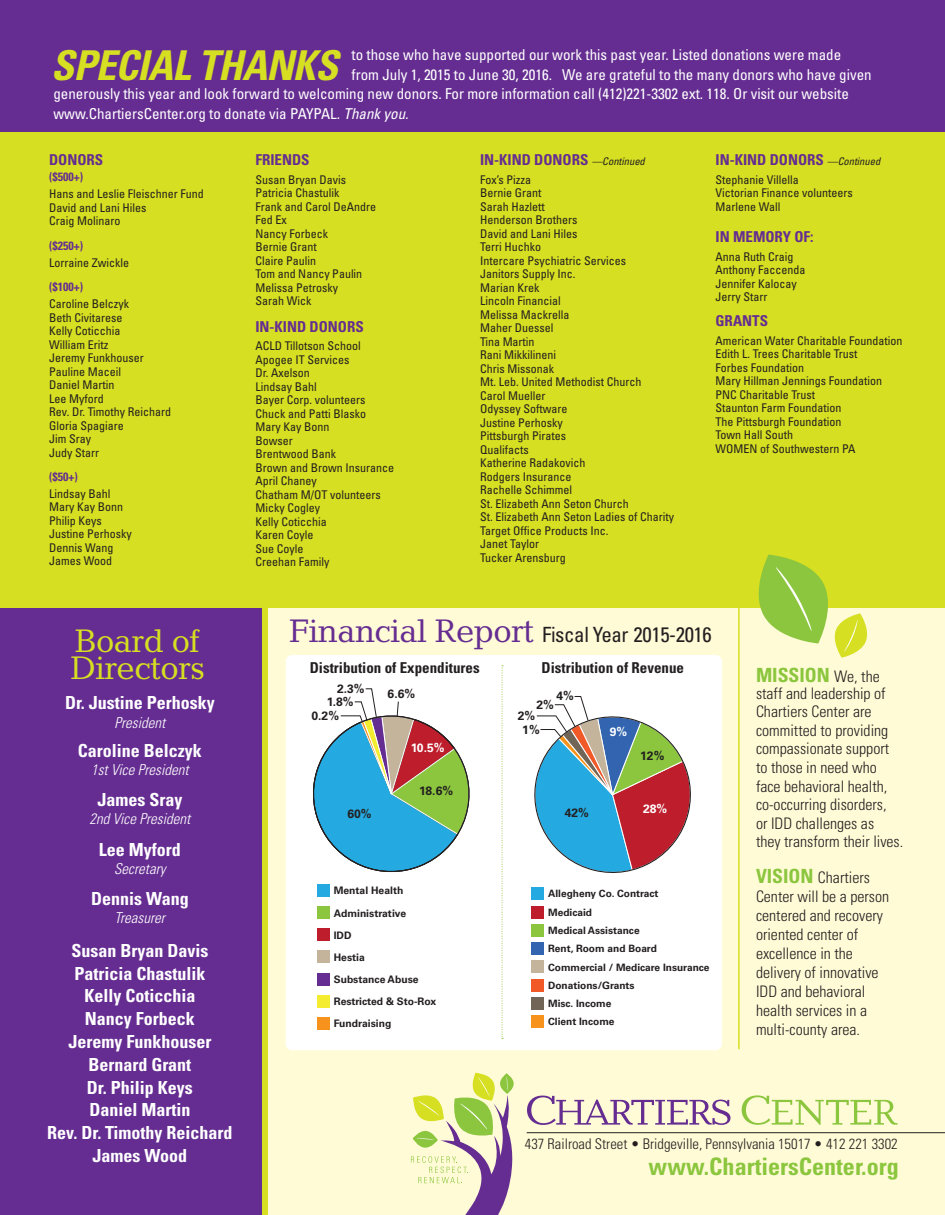
<style>
.page{position:relative;width:945px;height:1215px;background:#fff}
.page>*{position:absolute;margin:0;border:0;box-sizing:border-box;transform-origin:0 0}
.t1{font:italic 700 condensed 41.1px "Univers LT Std";letter-spacing:-.02em;color:#d6df21}
.t2{font:33px/27.6px "Candida Std";letter-spacing:-.02em;color:#d6df21}
.t3{font:700 condensed 24px "Univers LT Std";color:#8bc63e}
.t4{font:condensed 21px "Univers LT Std";letter-spacing:-.02em;color:#231f20}
.t5{font:700 condensed 19.5px "Univers LT Std";color:#8bc63e}
.t6{font:700 condensed 18px/22.8px "Univers LT Std";color:#fff;text-align:center}
.t7{font:300 condensed 15.9px/18.6px "Univers LT Std";color:#231f20}
.t8{font:condensed 15px "Univers LT Std";color:#fff}
.t9{font:700 condensed 15px "Univers LT Std";color:#652d91}
.t10{font:italic 300 condensed 15px "Univers LT Std";color:#fff}
.t11{font:700 condensed 15px "Univers LT Std";color:#231f20}
.t12{font:300 condensed 14.7px "Univers LT Std";color:#231f20}
.t13{font:700 12.15px "Univers LT Std";color:#231f20}
.t14{font:700 12.15px "Univers LT Std";color:#fff}
.t15{font:condensed 12px/13.5px "Univers LT Std";color:#231f20}
.t16{font:700 condensed 12px "Univers LT Std";color:#652d91}
.t17{font:700 10.35px/22px "Univers LT Std";color:#231f20}
.t18{font:700 10.2px/18.5px "Univers LT Std";color:#231f20}
.s1{font-style:italic}
.s2{font-weight:400;font-style:italic;font-size:10.5px;color:#231f20}
.s3{font-family:"Candida Std";font-stretch:normal;font-size:33px;color:#652d91}
.s4{font-weight:300;font-size:15.9px;color:#231f20}
.s5{font-weight:700;font-size:19.5px;color:#8bc63e}
</style>
<div class="page">
<div style="left:0;top:608px;width:945px;height:607px;background:#fffbd6"></div>
<div style="left:286px;top:655px;width:436px;height:395px;background:#fff;border-radius:7px"></div>
<div style="left:0;top:608px;width:264px;height:607px;background:#652d91"></div>
<div style="left:262px;top:608px;width:6px;height:607px;background:#d6df21"></div>
<div style="left:0;top:0;width:945px;height:165px;background:#652d91"></div>
<div style="left:0;top:132px;width:945px;height:476px;background:#d6df21"></div>
<svg style="left:758px;top:555px;width:110px;height:103px"></svg>
<hr style="left:738px;top:603px;width:2px;height:446px;background:#d6df21">
<svg style="left:527px;top:1096px;width:203px;height:29px"></svg>
<svg style="left:742px;top:1095px;width:156px;height:30px"></svg>
<hr style="left:527px;top:1132px;width:418px;height:1px;background:#231f20">
<svg style="left:411px;top:1073px;width:103px;height:142px"></svg>
<div style="left:317px;top:885px;width:12px;height:12px;background:#24aae1"></div>
<div style="left:317px;top:907px;width:12px;height:12px;background:#8bc63e"></div>
<div style="left:317px;top:929px;width:12px;height:12px;background:#be1d2c"></div>
<div style="left:317px;top:973px;width:12px;height:12px;background:#652d91"></div>
<div style="left:317px;top:995px;width:12px;height:13px;background:#f4ed2f"></div>
<div style="left:317px;top:1017px;width:12px;height:13px;background:#f7931d"></div>
<div style="left:317px;top:951px;width:12px;height:12px;background:#c3b49b"></div>
<svg style="left:313px;top:688px;width:157px;height:184px"></svg>
<div style="left:532px;top:887px;width:12px;height:12px;background:#24aae1"></div>
<div style="left:532px;top:906px;width:12px;height:12px;background:#be1d2c"></div>
<div style="left:532px;top:924px;width:12px;height:12px;background:#8bc63e"></div>
<div style="left:532px;top:943px;width:12px;height:12px;background:#3264b0"></div>
<div style="left:532px;top:979px;width:12px;height:12px;background:#f15929"></div>
<div style="left:532px;top:1015px;width:12px;height:12px;background:#f7931d"></div>
<div style="left:532px;top:997px;width:12px;height:12px;background:#716557"></div>
<div style="left:532px;top:961px;width:12px;height:12px;background:#c3b49b"></div>
<svg style="left:534px;top:696px;width:157px;height:177px"></svg>
<svg style="left:502px;top:665px;width:1px;height:374px"></svg>
<p class="t8" style="left:352px;top:45px;width:491px">to those who have supported our work this past year. Listed donations were made</p>
<p class="t8" style="left:352px;top:65px;width:522px">from July 1, 2015 to June 30, 2016. We are grateful to the many donors who have given</p>
<p class="t8" style="left:53px;top:84px;width:797px">generously this year and look forward to welcoming new donors. For more information call (412)221-3302 ext. 118. Or visit our website</p>
<p class="t8" style="left:53px;top:104px;width:357px">www.ChartiersCenter.org to donate via PAYPAL. <span class="s1">Thank you.</span></p>
<h1 class="t1" style="left:51px;top:40px;width:288px">SPECIAL THANKS</h1>
<p class="t9" style="left:49px;top:150px;width:56px">DONORS</p>
<p class="t16" style="left:49px;top:170px;width:35px">($500+)</p>
<p class="t15" style="left:49px;top:187px;width:156px">Hans and Leslie Fleischner Fund<br>David and Lani Hiles<br>Craig Molinaro</p>
<p class="t16" style="left:49px;top:238px;width:35px">($250+)</p>
<p class="t15" style="left:49px;top:255px;width:81px">Lorraine Zwickle</p>
<p class="t16" style="left:49px;top:280px;width:35px">($100+)</p>
<p class="t15" style="left:49px;top:297px;width:123px">Caroline Belczyk<br>Beth Civitarese<br>Kelly Coticchia<br>William Eritz<br>Jeremy Funkhouser<br>Pauline Maceil<br>Daniel Martin<br>Lee Myford<br>Rev. Dr. Timothy Reichard<br>Gloria Spagiare<br>Jim Sray<br>Judy Starr</p>
<p class="t16" style="left:49px;top:469px;width:30px">($50+)</p>
<p class="t15" style="left:49px;top:486px;width:84px">Lindsay Bahl<br>Mary Kay Bonn<br>Philip Keys<br>Justine Perhosky<br>Dennis Wang<br>James Wood</p>
<p class="t9" style="left:255px;top:150px;width:56px">FRIENDS</p>
<p class="t15" style="left:255px;top:172px;width:122px">Susan Bryan Davis<br>Patricia Chastulik<br>Frank and Carol DeAndre<br>Fed Ex<br>Nancy Forbeck<br>Bernie Grant<br>Claire Paulin<br>Tom and Nancy Paulin<br>Melissa Petrosky<br>Sarah Wick</p>
<p class="t9" style="left:255px;top:317px;width:110px">IN-KIND DONORS</p>
<p class="t15" style="left:255px;top:339px;width:140px">ACLD Tillotson School<br>Apogee IT Services<br>Dr. Axelson<br>Lindsay Bahl<br>Bayer Corp. volunteers<br>Chuck and Patti Blasko<br>Mary Kay Bonn<br>Bowser<br>Brentwood Bank<br>Brown and Brown Insurance<br>April Chaney<br>Chatham M/OT volunteers<br>Micky Cogley<br>Kelly Coticchia<br>Karen Coyle<br>Sue Coyle<br>Creehan Family</p>
<p class="t9" style="left:480px;top:150px;width:166px">IN-KIND DONORS <span class="s2">—Continued</span></p>
<p class="t15" style="left:480px;top:172px;width:195px">Fox’s Pizza<br>Bernie Grant<br>Sarah Hazlett<br>Henderson Brothers<br>David and Lani Hiles<br>Terri Huchko<br>Intercare Psychiatric Services<br>Janitors Supply Inc.<br>Marian Krek<br>Lincoln Financial<br>Melissa Mackrella<br>Maher Duessel<br>Tina Martin<br>Rani Mikkilineni<br>Chris Missonak<br>Mt. Leb. United Methodist Church<br>Carol Mueller<br>Odyssey Software<br>Justine Perhosky<br>Pittsburgh Pirates<br>Qualifacts<br>Katherine Radakovich<br>Rodgers Insurance<br>Rachelle Schimmel<br>St. Elizabeth Ann Seton Church<br>St. Elizabeth Ann Seton Ladies of Charity<br>Target Office Products Inc.<br>Janet Taylor<br>Tucker Arensburg</p>
<p class="t9" style="left:716px;top:150px;width:166px">IN-KIND DONORS <span class="s2">—Continued</span></p>
<p class="t15" style="left:716px;top:172px;width:139px">Stephanie Villella<br>Victorian Finance volunteers<br>Marlene Wall</p>
<p class="t9" style="left:716px;top:227px;width:100px">IN MEMORY OF:</p>
<p class="t15" style="left:716px;top:250px;width:91px">Anna Ruth Craig<br>Anthony Faccenda<br>Jennifer Kalocay<br>Jerry Starr</p>
<p class="t9" style="left:716px;top:311px;width:54px">GRANTS</p>
<p class="t15" style="left:716px;top:334px;width:188px">American Water Charitable Foundation<br>Edith L. Trees Charitable Trust<br>Forbes Foundation<br>Mary Hillman Jennings Foundation<br>PNC Charitable Trust<br>Staunton Farm Foundation<br>The Pittsburgh Foundation<br>Town Hall South<br>WOMEN of Southwestern PA</p>
<h2 class="t2" style="left:70px;top:627px;width:136px">Board of<br>Directors</h2>
<h3 class="t4" style="left:289px;top:621px;width:424px"><span class="s3">Financial Report</span> Fiscal Year 2015-2016</h3>
<h3 class="t6" style="left:65px;top:691px;width:151px">Dr. Justine Perhosky</h3>
<p class="t10" style="left:114px;top:713px;width:52px">President</p>
<h3 class="t6" style="left:78px;top:739px;width:126px">Caroline Belczyk</h3>
<p class="t10" style="left:91px;top:761px;width:99px">1st Vice President</p>
<h3 class="t6" style="left:97px;top:788px;width:86px">James Sray</h3>
<p class="t10" style="left:89px;top:810px;width:102px">2nd Vice President</p>
<h3 class="t6" style="left:99px;top:838px;width:83px">Lee Myford</h3>
<p class="t10" style="left:114px;top:859px;width:53px">Secretary</p>
<h3 class="t6" style="left:91px;top:887px;width:99px">Dennis Wang</h3>
<p class="t10" style="left:115px;top:909px;width:52px">Treasurer</p>
<h3 class="t6" style="left:47px;top:939px;width:187px">Susan Bryan Davis<br>Patricia Chastulik<br>Kelly Coticchia<br>Nancy Forbeck<br>Jeremy Funkhouser<br>Bernard Grant<br>Dr. Philip Keys<br>Daniel Martin<br>Rev. Dr. Timothy Reichard<br>James Wood</h3>
<p class="t11" style="left:310px;top:659px;width:171px">Distribution of Expenditures</p>
<p class="t11" style="left:542px;top:659px;width:144px">Distribution of Revenue</p>
<h3 class="t5" style="left:756px;top:664px;width:125px">MISSION <span class="s4">We, the</span></h3>
<h3 class="t7" style="left:756px;top:684px;width:149px">staff and leadership of<br>Chartiers Center are committed to providing compassionate support to those in need who face behavioral health, co-occurring disorders,<br>or IDD challenges as<br>they transform their lives.</h3>
<h3 class="t7" style="left:756px;top:868px;width:135px;line-height:19px"><span class="s5">VISION</span> Chartiers<br>Center will be a person centered and recovery oriented center of excellence in the delivery of innovative<br>IDD and behavioral health services in a multi-county area.</h3>
<p class="t13" style="left:337px;top:682px;width:29px">2.3%</p>
<p class="t13" style="left:327px;top:695px;width:28px">1.8%</p>
<p class="t13" style="left:312px;top:709px;width:29px">0.2%</p>
<p class="t13" style="left:388px;top:687px;width:29px">6.6%</p>
<p class="t13" style="left:556px;top:688px;width:19px">4%</p>
<p class="t13" style="left:536px;top:698px;width:19px">2%</p>
<p class="t13" style="left:518px;top:708px;width:19px">2%</p>
<p class="t13" style="left:522px;top:722px;width:19px">1%</p>
<p class="t14" style="left:610px;top:725px;width:19px">9%</p>
<p class="t14" style="left:411px;top:741px;width:35px">10.5%</p>
<p class="t13" style="left:640px;top:748px;width:26px">12%</p>
<p class="t13" style="left:419px;top:784px;width:36px">18.6%</p>
<p class="t14" style="left:643px;top:801px;width:26px">28%</p>
<p class="t13" style="left:565px;top:806px;width:26px">42%</p>
<p class="t13" style="left:348px;top:806px;width:26px">60%</p>
<p class="t17" style="left:334px;top:880px;width:74px">Mental Health<br>Administrative<br>IDD</p>
<p class="t17" style="left:334px;top:968px;width:104px">Substance Abuse<br>Restricted &amp; Sto-Rox<br>Fundraising</p>
<p class="t18" style="left:548px;top:884px;width:112px">Allegheny Co. Contract<br>Medicaid<br>Medical Assistance<br>Rent, Room and Board</p>
<p class="t18" style="left:548px;top:976px;width:88px">Donations/Grants</p>
<p class="t18" style="left:548px;top:1012px;width:68px">Client Income</p>
<p class="t17" style="left:334px;top:946px;width:33px">Hestia</p>
<p class="t18" style="left:548px;top:958px;width:163px">Commercial / Medicare Insurance</p>
<p class="t18" style="left:548px;top:994px;width:65px">Misc. Income</p>
<p class="t12" style="left:525px;top:1135px;width:374px">437 Railroad Street • Bridgeville, Pennsylvania 15017 • 412 221 3302</p>
<h3 class="t3" style="left:649px;top:1151px;width:252px">www.ChartiersCenter.org</h3>
</div>
